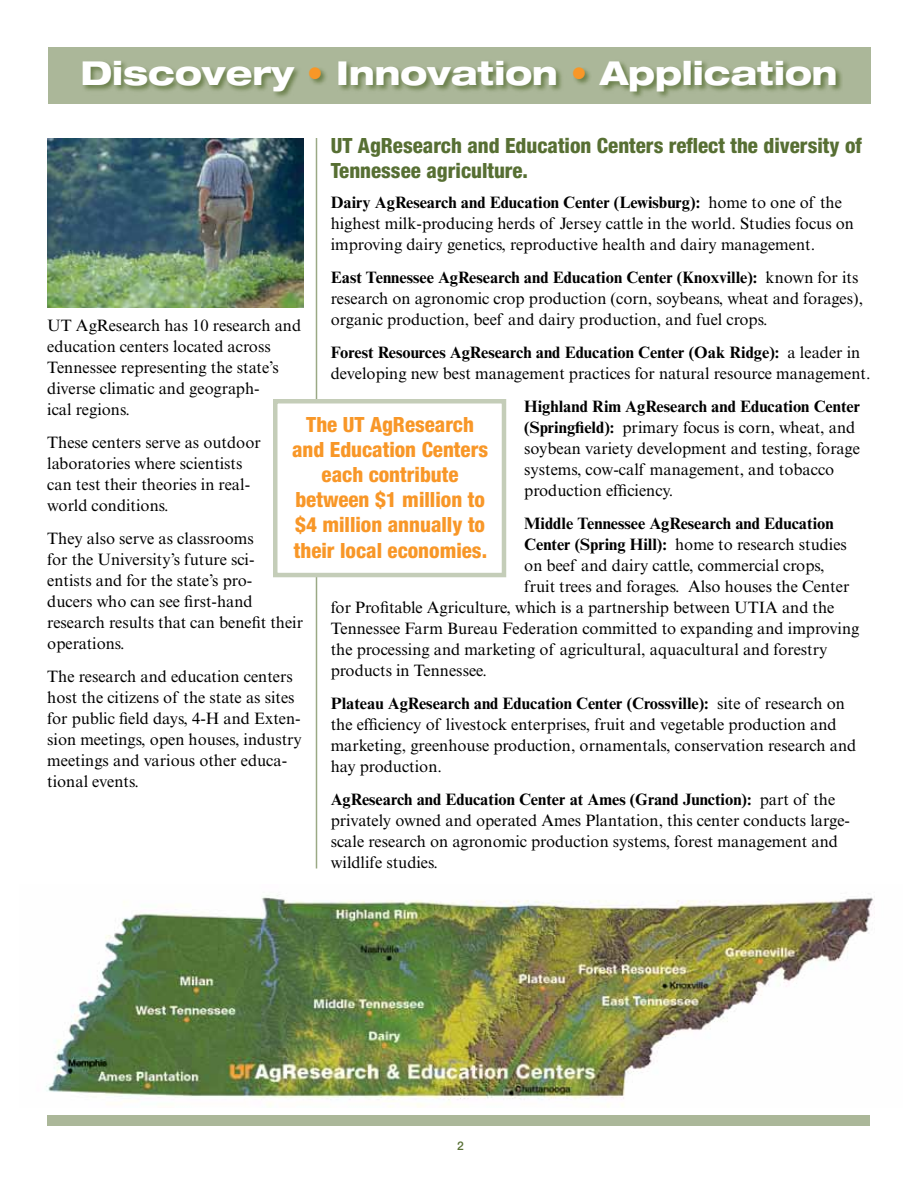
<style>
.page{position:relative;width:918px;height:1188px;background:#fff}
.page>*{position:absolute;margin:0;border:0;box-sizing:border-box;transform-origin:0 0}
.t1{font:800 expanded 33px "Helvetica Neue LT Std";color:#fff}
.t2{font:800 condensed 21px/25.2px "Helvetica Neue LT Std";color:#f89728;text-align:center}
.t3{font:800 condensed 21px/25.2px "Helvetica Neue LT Std";color:#576f33}
.t4{font:16.5px/21px "Times New Roman MT Std";color:#000}
.t5{font:700 16.5px "Times New Roman MT Std";color:#000}
.t6{font:500 12px "Helvetica Neue LT Std";color:#576f33}
.s1{color:#f89728}
.s2{font-weight:700}
</style>
<div class="page">
<img style="left:46px;top:893px;width:829px;height:214px">
<div style="left:48px;top:47px;width:823px;height:56px;background:#abb799"></div>
<div style="left:81px;top:60px;width:762px;height:39px;background:#576f33;opacity:.75"></div>
<div style="left:47px;top:1115px;width:823px;height:11px;background:#abb799"></div>
<img style="left:47px;top:138px;width:257px;height:170px">
<hr style="left:316px;top:138px;width:1px;height:730px;background:#9aa985">
<div style="left:273px;top:399px;width:233px;height:178px;background:#fff;border:4px solid #c4cdb8"></div>
<h1 class="t1" style="left:80px;top:52px;width:759px">Discovery <span class="s1">•</span> Innovation <span class="s1">•</span> Application</h1>
<p class="t3" style="left:331px;top:133px;width:533px">UT AgResearch and Education Centers reflect the diversity of<br>Tennessee agriculture.</p>
<p class="t4" style="left:331px;top:192px;width:525px"><span class="s2">Dairy AgResearch and Education Center (Lewisburg):</span> home to one of the highest milk-producing herds of Jersey cattle in the world. Studies focus on improving dairy genetics, reproductive health and dairy management.</p>
<p class="t4" style="left:331px;top:267px;width:534px"><span class="s2">East Tennessee AgResearch and Education Center (Knoxville):</span> known for its research on agronomic crop production (corn, soybeans, wheat and forages), organic production, beef and dairy production, and fuel crops.</p>
<p class="t4" style="left:331px;top:342px;width:541px"><span class="s2">Forest Resources AgResearch and Education Center (Oak Ridge):</span> a leader in developing new best management practices for natural resource management.</p>
<p class="t4" style="left:524px;top:396px;width:337px"><span class="s2">Highland Rim AgResearch and Education Center (Springfield):</span> primary focus is corn, wheat, and soybean variety development and testing, forage systems, cow-calf management, and tobacco production efficiency.</p>
<p class="t5" style="left:524px;top:513px;width:311px">Middle Tennessee AgResearch and Education</p>
<p class="t4" style="left:524px;top:534px;width:324px"><span class="s2">Center (Spring Hill):</span> home to research studies</p>
<p class="t4" style="left:524px;top:555px;width:302px">on beef and dairy cattle, commercial crops,</p>
<p class="t4" style="left:524px;top:576px;width:327px">fruit trees and forages. Also houses the Center</p>
<p class="t4" style="left:331px;top:597px;width:505px">for Profitable Agriculture, which is a partnership between UTIA and the</p>
<p class="t4" style="left:331px;top:618px;width:530px">Tennessee Farm Bureau Federation committed to expanding and improving</p>
<p class="t4" style="left:331px;top:639px;width:498px">the processing and marketing of agricultural, aquacultural and forestry</p>
<p class="t4" style="left:331px;top:660px;width:158px">products in Tennessee.</p>
<p class="t4" style="left:331px;top:693px;width:527px"><span class="s2">Plateau AgResearch and Education Center (Crossville):</span> site of research on the efficiency of livestock enterprises, fruit and vegetable production and marketing, greenhouse production, ornamentals, conservation research and hay production.</p>
<p class="t4" style="left:331px;top:789px;width:521px"><span class="s2">AgResearch and Education Center at Ames (Grand Junction):</span> part of the privately owned and operated Ames Plantation, this center conducts large&shy;scale research on agronomic production systems, forest management and wildlife studies.</p>
<p class="t4" style="left:47px;top:315px;width:255px">UT AgResearch has 10 research and education centers located across<br>Tennessee representing the state’s diverse climatic and geograph-<br>ical regions.</p>
<p class="t4" style="left:47px;top:432px;width:215px">These centers serve as outdoor laboratories where scientists can test their theories in real&shy;world conditions.</p>
<p class="t4" style="left:47px;top:528px;width:257px">They also serve as classrooms<br>for the University’s future sci&shy;entists and for the state’s pro-<br>ducers who can see first-hand research results that can benefit their operations.</p>
<p class="t4" style="left:47px;top:666px;width:256px">The research and education centers host the citizens of the state as sites for public field days, 4-H and Exten&shy;sion meetings, open houses, industry meetings and various other educa&shy;tional events.</p>
<p class="t2" style="left:292px;top:411px;width:198px">The UT AgResearch and Education Centers each contribute between $1 million to $4 million annually to their local economies.</p>
<p class="t6" style="left:457px;top:1138px;width:8px">2</p>
</div>
